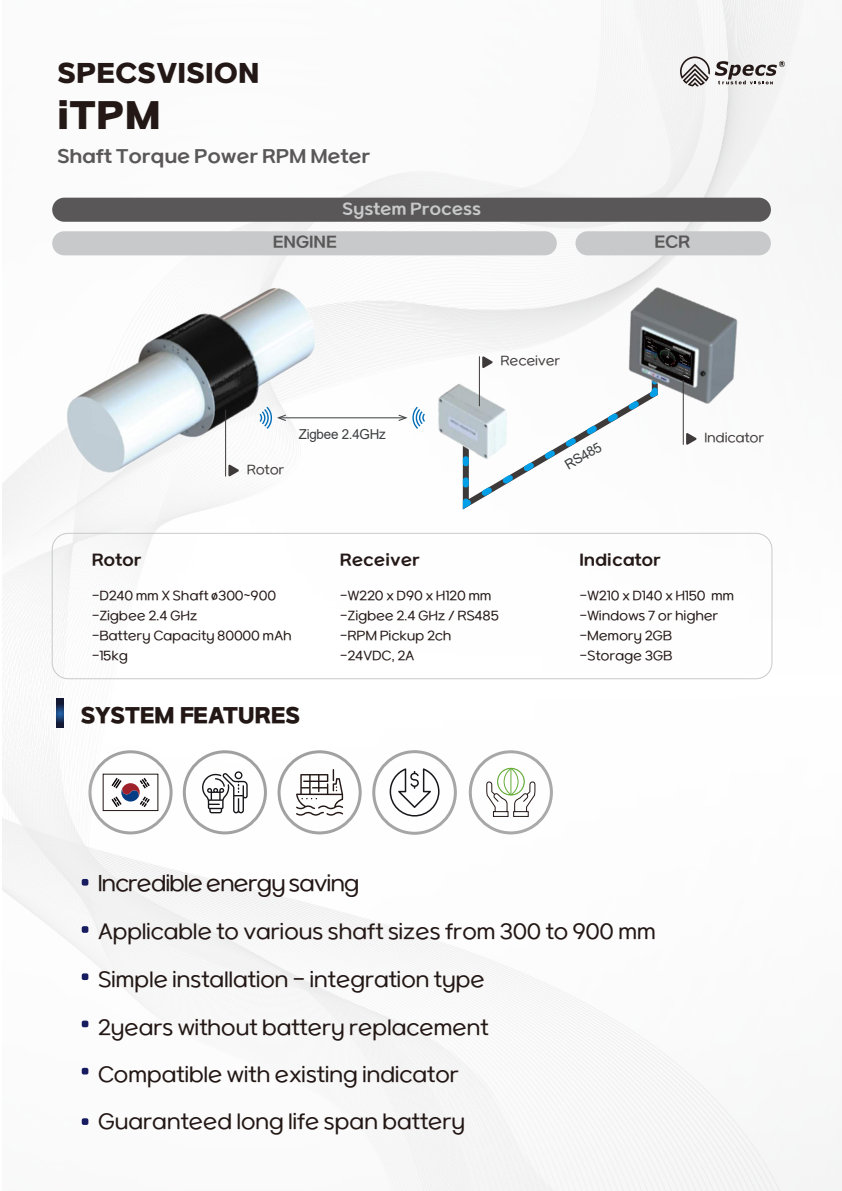
<style>
.page{position:relative;width:842px;height:1191px;background:#fff}
.page>*{position:absolute;margin:0;border:0;box-sizing:border-box;transform-origin:0 0}
.t1{font:35px "SB Aggro B";color:#231815}
.t2{font:25px "SB Aggro B";color:#231815}
.t3{font:20.9px "SB Aggro L";letter-spacing:-.05em;color:#221714}
.t4{font:20.4px "SB Aggro B";letter-spacing:-.03em;color:#221714}
.t5{font:20.1px "SB Aggro L";letter-spacing:-.02em;color:#221714}
.t6{font:17.5px "SB Aggro M";letter-spacing:-.01em;color:#595757}
.t7{font:15.5px "SB Aggro M";color:#595757}
.t8{font:15.3px "SB Aggro M";letter-spacing:-.01em;color:#231815}
.t9{font:15.2px "SB Aggro M";letter-spacing:-.01em;color:#c8c9ca}
.t10{font:15.2px "SB Aggro M";letter-spacing:-.01em;color:#595757}
.t11{font:13.7px "Arial";letter-spacing:-.025em;color:#3a3e3f}
.t12{font:12.2px/20px "SB Aggro L";letter-spacing:-.01em;color:#231815}
.t13{font:12.2px "SB Aggro L";letter-spacing:-.01em;color:#3e3a39}
</style>
<div class="page">
<img style="left:2px;top:0;width:840px;height:1191px">
<svg style="left:680px;top:56px;width:105px;height:30px"></svg>
<div style="left:278px;top:750px;width:84px;height:84px;border:3px solid #9d9d9e;border-radius:50%"></div>
<svg style="left:296px;top:769px;width:47px;height:47px"></svg>
<div style="left:88px;top:750px;width:85px;height:84px;border:3px solid #9d9d9e;border-radius:50%"></div>
<div style="left:103px;top:773px;width:55px;height:38px;border:1px solid #211512"></div>
<svg style="left:111px;top:778px;width:39px;height:29px"></svg>
<div style="left:183px;top:750px;width:84px;height:84px;border:3px solid #9d9d9e;border-radius:50%"></div>
<svg style="left:202px;top:771px;width:46px;height:42px"></svg>
<div style="left:469px;top:750px;width:84px;height:84px;border:3px solid #9d9d9e;border-radius:50%"></div>
<svg style="left:486px;top:579px;width:50px;height:238px"></svg>
<svg style="left:56px;top:699px;width:7px;height:28px"></svg>
<svg style="left:82px;top:879px;width:6px;height:6px"></svg>
<svg style="left:82px;top:926px;width:6px;height:6px"></svg>
<div style="left:82px;top:973px;width:6px;height:7px;background:#171c61;border-radius:2px"></div>
<div style="left:82px;top:1020px;width:6px;height:7px;background:#171c61;border-radius:2px"></div>
<div style="left:82px;top:1067px;width:6px;height:7px;background:#171c61;border-radius:2px"></div>
<div style="left:82px;top:1118px;width:6px;height:7px;background:#171c61;border-radius:2px"></div>
<div style="left:372px;top:750px;width:85px;height:84px;border:3px solid #9e9e9f;border-radius:50%"></div>
<svg style="left:390px;top:768px;width:49px;height:48px"></svg>
<svg style="left:686px;top:433px;width:11px;height:12px"></svg>
<div style="left:52px;top:231px;width:505px;height:24px;background:#c8c9ca;border-radius:12px"></div>
<div style="left:52px;top:198px;width:719px;height:24px;background:#595757;border-radius:12px"></div>
<div style="left:575px;top:231px;width:196px;height:24px;background:#c8c9ca;border-radius:12px"></div>
<svg style="left:460px;top:378px;width:201px;height:137px"></svg>
<hr style="left:280px;top:417px;width:125px;height:1px;background:#3a3e3f">
<svg style="left:398px;top:407px;width:14px;height:22px"></svg>
<img style="left:595px;top:268px;width:151px;height:154px">
<img style="left:64px;top:265px;width:257px;height:218px">
<img style="left:412px;top:357px;width:114px;height:118px">
<div style="left:52px;top:533px;width:720px;height:146px;border:1px solid #c8c9ca;border-radius:16px"></div>
<hr style="left:683px;top:380px;width:1px;height:64px;background:#3e3a39">
<svg style="left:482px;top:356px;width:11px;height:12px"></svg>
<hr style="left:479px;top:356px;width:1px;height:50px;background:#3e3a39">
<svg style="left:228px;top:464px;width:11px;height:12px"></svg>
<hr style="left:225px;top:410px;width:1px;height:66px;background:#3e3a39">
<h2 class="t2" style="left:57px;top:60px;width:204px">SPECSVISION</h2>
<h1 class="t1" style="left:57px;top:97px;width:105px">iTPM</h1>
<h3 class="t6" style="left:57px;top:147px;width:315px">Shaft Torque Power RPM Meter</h3>
<p class="t9" style="left:342px;top:201px;width:140px">System Process</p>
<p class="t10" style="left:273px;top:234px;width:66px">ENGINE</p>
<p class="t13" style="left:247px;top:463px;width:39px">Rotor</p>
<p class="t11" style="left:299px;top:425px;width:89px">Zigbee 2.4GHz</p>
<p class="t13" style="left:501px;top:354px;width:61px">Receiver</p>
<p class="t11" style="left:561px;top:457px;width:42px;rotate:-30deg">RS485</p>
<p class="t7" style="left:654px;top:234px;width:37px">ECR</p>
<p class="t13" style="left:704px;top:431px;width:61px">Indicator</p>
<p class="t8" style="left:92px;top:551px;width:51px">Rotor</p>
<p class="t12" style="left:92px;top:586px;width:202px">-D240 mm X Shaft ø300~900 -Zigbee 2.4 GHz<br>-Battery Capacity 80000 mAh -15kg</p>
<h3 class="t4" style="left:81px;top:704px;width:221px">SYSTEM FEATURES</h3>
<p class="t8" style="left:340px;top:551px;width:82px">Receiver</p>
<p class="t12" style="left:340px;top:586px;width:161px">-W220 x D90 x H120 mm -Zigbee 2.4 GHz / RS485 -RPM Pickup 2ch -24VDC, 2A</p>
<p class="t8" style="left:579px;top:551px;width:83px">Indicator</p>
<p class="t12" style="left:579px;top:586px;width:156px">-W210 x D140 x H150 mm -Windows 7 or higher -Memory 2GB -Storage 3GB</p>
<h3 class="t3" style="left:98px;top:872px;width:263px">Incredible energy saving</h3>
<h3 class="t5" style="left:98px;top:921px;width:560px">Applicable to various shaft sizes from 300 to 900 mm</h3>
<h3 class="t5" style="left:98px;top:969px;width:389px">Simple installation - integration type</h3>
<h3 class="t5" style="left:98px;top:1016px;width:393px">2years without battery replacement</h3>
<h3 class="t5" style="left:98px;top:1063px;width:363px">Compatible with existing indicator</h3>
<h3 class="t5" style="left:98px;top:1111px;width:369px">Guaranteed long life span battery</h3>
</div>
